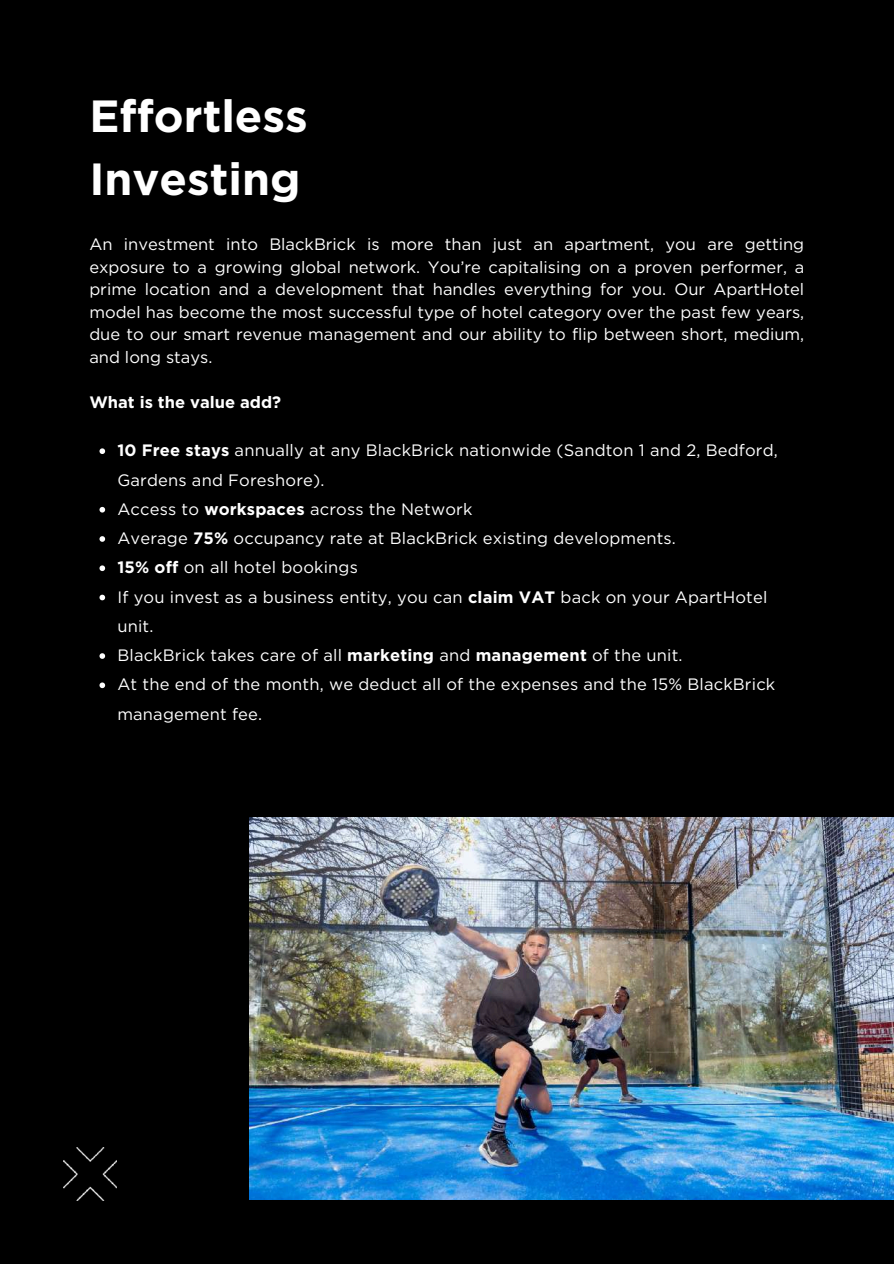
<style>
.page{position:relative;width:894px;height:1264px;background:#fff}
.page>*{position:absolute;margin:0;border:0;box-sizing:border-box;transform-origin:0 0}
.t1{font:700 45px/63px "Gotham";color:#fff}
.t2{font:16.5px/29.2px "Gotham";letter-spacing:.01em;color:#fff;text-align:justify}
.t3{font:700 16.5px "Gotham";color:#fff}
.s1{font-weight:700}
</style>
<div class="page">
<div style="left:0;top:0;width:893px;height:1263px;background:#000"></div>
<svg style="left:99px;top:448px;width:6px;height:6px"></svg>
<svg style="left:99px;top:507px;width:6px;height:5px"></svg>
<svg style="left:99px;top:536px;width:6px;height:6px"></svg>
<svg style="left:99px;top:565px;width:6px;height:6px"></svg>
<svg style="left:99px;top:594px;width:6px;height:6px"></svg>
<svg style="left:99px;top:653px;width:6px;height:6px"></svg>
<svg style="left:99px;top:682px;width:6px;height:6px"></svg>
<img style="left:63px;top:1147px;width:53px;height:53px">
<img style="left:249px;top:817px;width:644px;height:382px">
<h1 class="t1" style="left:89px;top:84px;width:220px">Effortless<br>Investing</h1>
<p class="t2" style="left:89px;top:233px;width:716px;line-height:22.5px">An investment into BlackBrick is more than just an apartment, you are getting exposure to a growing global network. You’re capitalising on a proven performer, a prime location and a development that handles everything for you. Our ApartHotel model has become the most successful type of hotel category over the past few years, due to our smart revenue management and our ability to flip between short, medium, and long stays.</p>
<p class="t3" style="left:89px;top:392px;width:193px">What is the value add?</p>
<p class="t2" style="left:117px;top:435px;width:662px;text-align:left"><span class="s1">10 Free stays</span> annually at any BlackBrick nationwide (Sandton 1 and 2, Bedford, Gardens and Foreshore).<br>Access to <span class="s1">workspaces</span> across the Network<br>Average <span class="s1">75%</span> occupancy rate at BlackBrick existing developments.<br><span class="s1">15% off</span> on all hotel bookings<br>If you invest as a business entity, you can <span class="s1">claim VAT</span> back on your ApartHotel unit.<br>BlackBrick takes care of all <span class="s1">marketing</span> and <span class="s1">management</span> of the unit.<br>At the end of the month, we deduct all of the expenses and the 15% BlackBrick management fee.</p>
</div>
